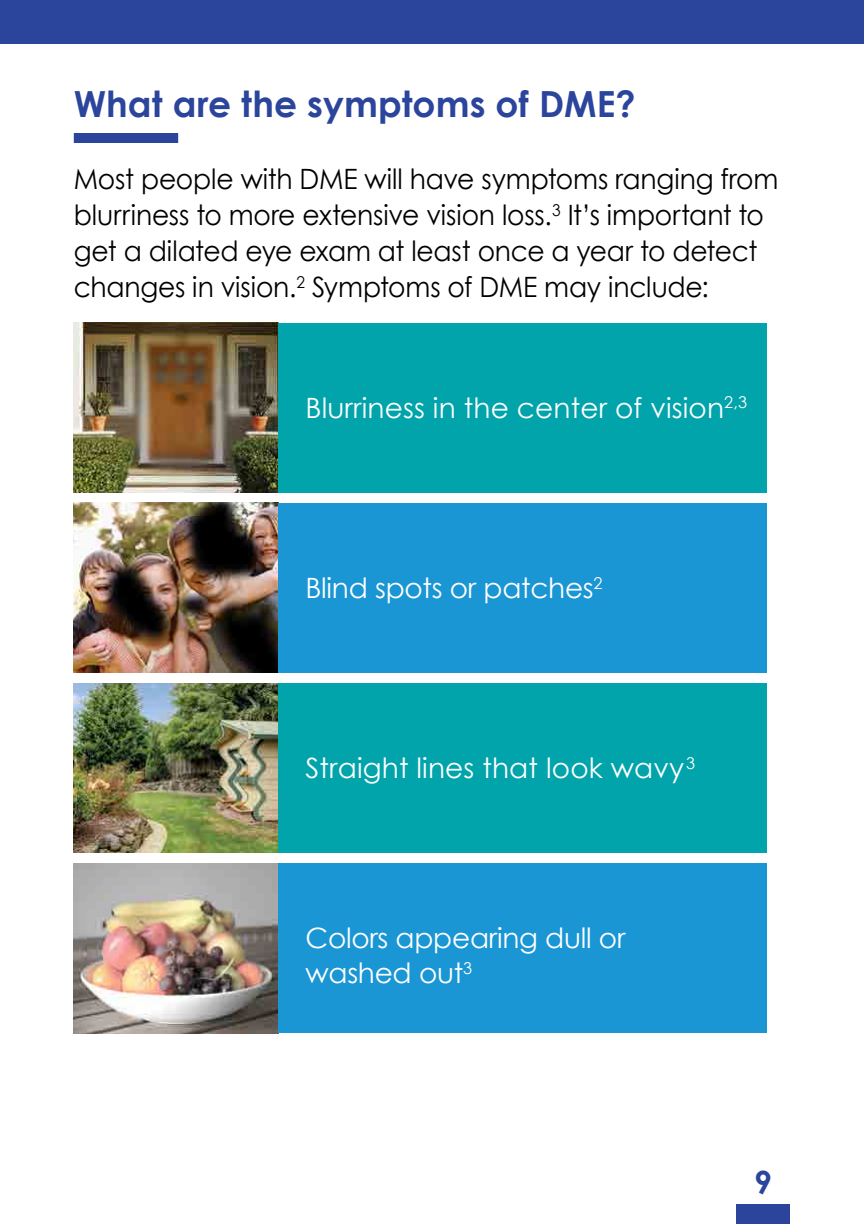
<style>
.page{position:relative;width:864px;height:1224px;background:#fff}
.page>*{position:absolute;margin:0;border:0;box-sizing:border-box;transform-origin:0 0}
.t1{font:700 36px "Century Gothic";letter-spacing:.005em;color:#2b449c}
.t2{font:700 32px "Century Gothic";color:#2b449c}
.t3{font:28px/36px "Century Gothic";letter-spacing:-.005em;color:#000;scale:.95 1}
.t4{font:28px/34.8px "Century Gothic";letter-spacing:.005em;color:#fff}
</style>
<div class="page">
<div style="left:736px;top:1204px;width:54px;height:20px;background:#2b449c"></div>
<div style="left:0;top:0;width:864px;height:44px;background:#2b449c"></div>
<div style="left:74px;top:133px;width:104px;height:10px;background:#2b449c"></div>
<img style="left:74px;top:323px;width:205px;height:170px">
<div style="left:279px;top:323px;width:488px;height:170px;background:#00a4aa"></div>
<img style="left:74px;top:683px;width:205px;height:170px">
<div style="left:279px;top:683px;width:488px;height:170px;background:#00a4aa"></div>
<img style="left:74px;top:863px;width:205px;height:170px">
<div style="left:279px;top:863px;width:488px;height:170px;background:#1a96d4"></div>
<img style="left:74px;top:503px;width:205px;height:170px">
<div style="left:279px;top:503px;width:488px;height:170px;background:#1a96d4"></div>
<p class="t1" style="left:74px;top:81px;width:563px">What are the symptoms of DME?</p>
<p class="t3" style="left:74px;top:160px;width:743px">Most people with DME will have symptoms ranging from blurriness to more extensive vision loss.<sup>3</sup> It’s important to get a dilated eye exam at least once a year to detect changes in vision.<sup>2</sup> Symptoms of DME may include:</p>
<p class="t4" style="left:306px;top:390px;width:443px">Blurriness in the center of vision<sup>2,3</sup></p>
<p class="t4" style="left:306px;top:570px;width:299px">Blind spots or patches<sup>2</sup></p>
<p class="t4" style="left:306px;top:750px;width:391px">Straight lines that look wavy<sup>3</sup></p>
<p class="t4" style="left:306px;top:920px;width:321px">Colors appearing dull or washed out<sup>3</sup></p>
<p class="t2" style="left:754px;top:1162px;width:19px">9</p>
</div>
